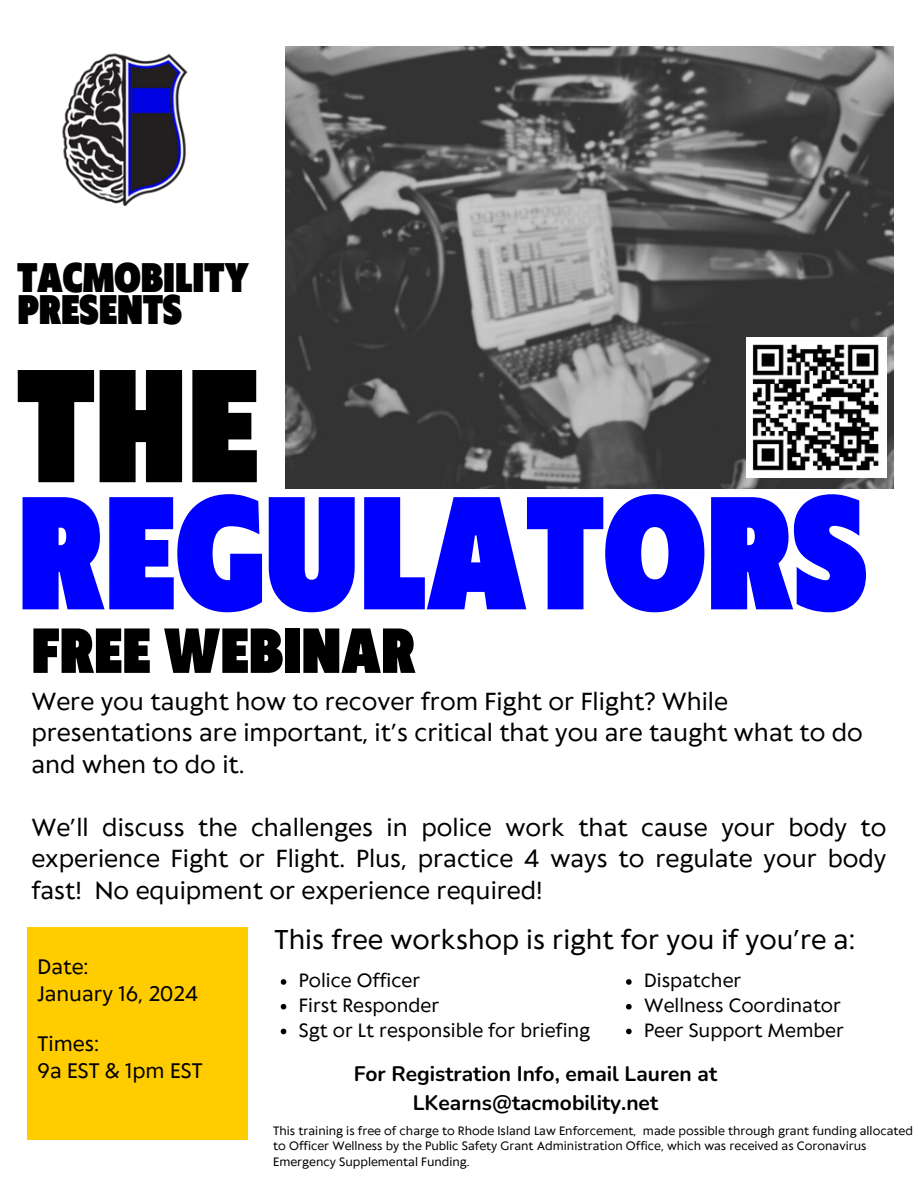
<style>
.page{position:relative;width:918px;height:1188px;background:#fff}
.page>*{position:absolute;margin:0;border:0;box-sizing:border-box;transform-origin:0 0}
.t1{font:900 150.45px/127.2px "Klein Condensed";color:#00f}
.t2{font:900 59.55px "Klein Condensed";color:#000}
.t3{font:900 38.7px/32.7px "Klein Condensed";color:#000}
.t4{font:25.5px "Klein Text";color:#000}
.t5{font:23.1px/31.5px "Klein Text";color:#000}
.t6{font:700 21px "Nunito";color:#000}
.t7{font:19.65px "Klein Text";color:#000}
.t8{font:18px "Klein Text";color:#000}
.t9{font:11.4px/15.1px "Klein Text";color:#000}
.s1{color:#000}
</style>
<div class="page">
<img style="left:286px;top:47px;width:607px;height:442px">
<div style="left:27px;top:927px;width:221px;height:213px;background:#fc0"></div>
<img style="left:62px;top:53px;width:126px;height:154px">
<img style="left:747px;top:338px;width:139px;height:139px">
<svg style="left:281px;top:979px;width:5px;height:6px"></svg>
<svg style="left:281px;top:1004px;width:5px;height:6px"></svg>
<svg style="left:281px;top:1029px;width:5px;height:5px"></svg>
<svg style="left:626px;top:979px;width:6px;height:6px"></svg>
<svg style="left:626px;top:1004px;width:6px;height:6px"></svg>
<svg style="left:626px;top:1029px;width:6px;height:5px"></svg>
<p class="t3" style="left:17px;top:264px;width:233px">TACMOBILITY<br>PRESENTS</p>
<p class="t1" style="left:17px;top:375px;width:851px"><span class="s1">THE<br></span>REGULATORS</p>
<p class="t2" style="left:31px;top:621px;width:385px">FREE WEBINAR</p>
<p class="t5" style="left:31px;top:687px;width:833px">Were you taught how to recover from Fight or Flight? While presentations are important, it’s critical that you are taught what to do and when to do it.</p>
<p class="t5" style="left:31px;top:813px;width:857px;text-align:justify">We’ll discuss the challenges in police work that cause your body to experience Fight or Flight. Plus, practice 4 ways to regulate your body fast! No equipment or experience required!</p>
<p class="t7" style="left:38px;top:957px;width:53px">Date:</p>
<p class="t7" style="left:38px;top:984px;width:162px">January 16, 2024</p>
<p class="t7" style="left:38px;top:1034px;width:63px">Times:</p>
<p class="t7" style="left:38px;top:1061px;width:167px">9a EST &amp; 1pm EST</p>
<p class="t4" style="left:275px;top:927px;width:582px">This free workshop is right for you if you’re a:</p>
<p class="t8" style="left:299px;top:971px;width:123px">Police Officer</p>
<p class="t8" style="left:299px;top:996px;width:142px">First Responder</p>
<p class="t8" style="left:299px;top:1021px;width:293px">Sgt or Lt responsible for briefing</p>
<p class="t8" style="left:644px;top:971px;width:99px">Dispatcher</p>
<p class="t8" style="left:644px;top:996px;width:198px">Wellness Coordinator</p>
<p class="t8" style="left:644px;top:1021px;width:201px">Peer Support Member</p>
<p class="t6" style="left:354px;top:1060px;width:365px">For Registration Info, email Lauren at</p>
<p class="t6" style="left:413px;top:1089px;width:247px">LKearns@tacmobility.net</p>
<p class="t9" style="left:273px;top:1124px;width:641px">This training is free of charge to Rhode Island Law Enforcement, made possible through grant funding allocated to Officer Wellness by the Public Safety Grant Administration Office, which was received as Coronavirus<br>Emergency Supplemental Funding.</p>
</div>
